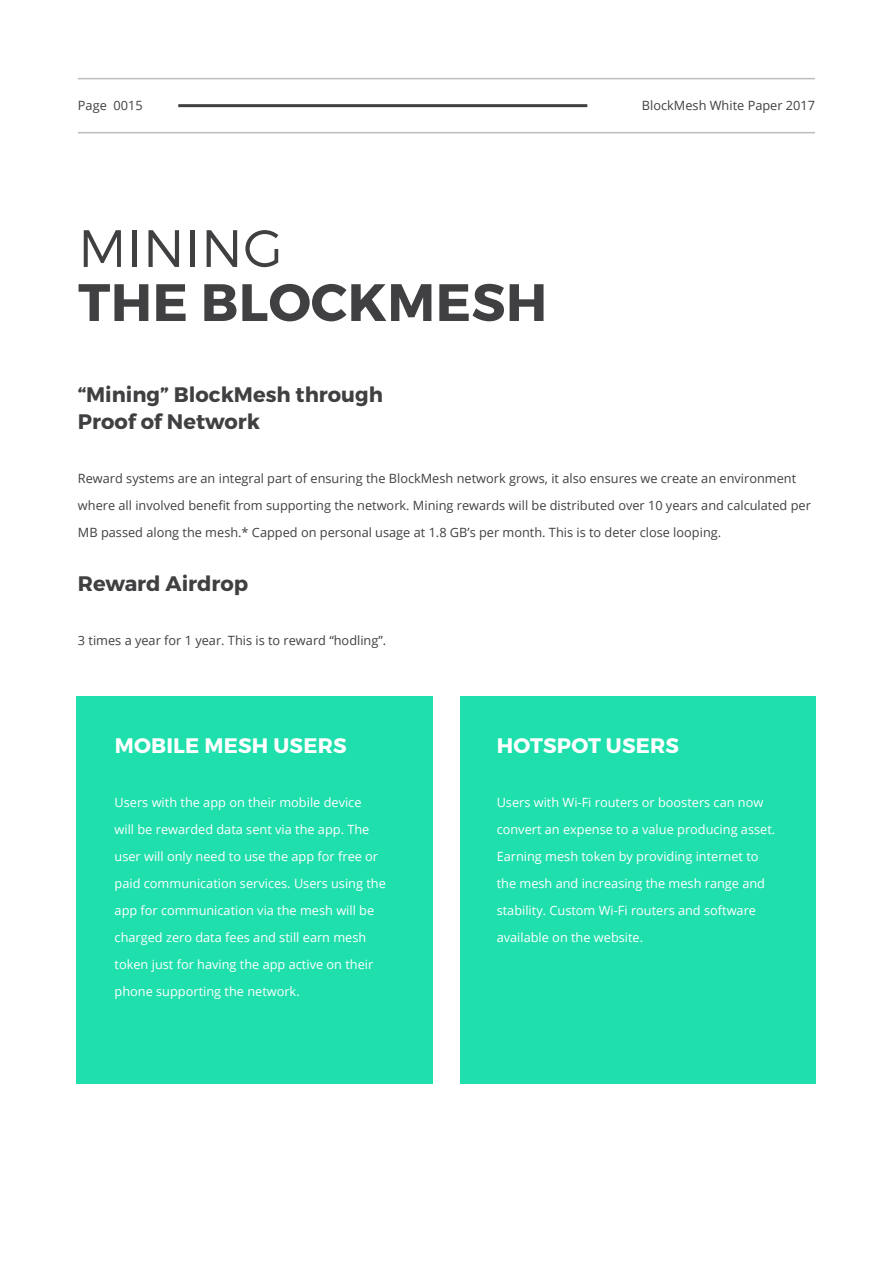
<style>
.page{position:relative;width:893px;height:1263px;background:#fff}
.page>*{position:absolute;margin:0;border:0;box-sizing:border-box;transform-origin:0 0}
.t1{font:700 52.5px "Montserrat";letter-spacing:.01em;color:#404042}
.t2{font:300 52.5px "Montserrat";letter-spacing:.01em;color:#404042}
.t3{font:700 21px/27px "Montserrat";color:#404042}
.t4{font:700 21px "Montserrat";letter-spacing:.01em;color:#fff}
.t5{font:12.75px/27px "Open Sans";color:#fff}
.t6{font:12.75px/27px "Open Sans";color:#404042}
</style>
<div class="page">
<hr style="left:78px;top:78px;width:737px;height:1px;background:#bbbdc0">
<hr style="left:78px;top:132px;width:737px;height:1px;background:#bbbdc0">
<hr style="left:178px;top:104px;width:409px;height:3px;background:#404042">
<div style="left:460px;top:696px;width:355px;height:387px;background:#1fdfac"></div>
<div style="left:77px;top:696px;width:356px;height:387px;background:#1fdfac"></div>
<p class="t6" style="left:78px;top:92px;width:66px">Page 0015</p>
<p class="t6" style="left:642px;top:92px;width:175px">BlockMesh White Paper 2017</p>
<h1 class="t2" style="left:78px;top:216px;width:206px">MINING</h1>
<h1 class="t1" style="left:78px;top:270px;width:470px">THE BLOCKMESH</h1>
<h2 class="t3" style="left:78px;top:381px;width:307px">“Mining” BlockMesh through<br>Proof of Network</h2>
<p class="t6" style="left:78px;top:464px;width:734px">Reward systems are an integral part of ensuring the BlockMesh network grows, it also ensures we create an environment where all involved benefit from supporting the network. Mining rewards will be distributed over 10 years and calculated per<br>MB passed along the mesh.* Capped on personal usage at 1.8 GB’s per month. This is to deter close looping.</p>
<h2 class="t3" style="left:78px;top:570px;width:172px">Reward Airdrop</h2>
<p class="t6" style="left:78px;top:626px;width:310px">3 times a year for 1 year. This is to reward “hodling”.</p>
<h2 class="t4" style="left:115px;top:732px;width:233px">MOBILE MESH USERS</h2>
<p class="t5" style="left:115px;top:788px;width:273px">Users with the app on their mobile device<br>will be rewarded data sent via the app. The user will only need to use the app for free or paid communication services. Users using the app for communication via the mesh will be charged zero data fees and still earn mesh token just for having the app active on their phone supporting the network.</p>
<h2 class="t4" style="left:497px;top:732px;width:184px">HOTSPOT USERS</h2>
<p class="t5" style="left:497px;top:788px;width:280px">Users with Wi-Fi routers or boosters can now convert an expense to a value producing asset.<br>Earning mesh token by providing internet to the mesh and increasing the mesh range and stability. Custom Wi-Fi routers and software available on the website.</p>
</div>
